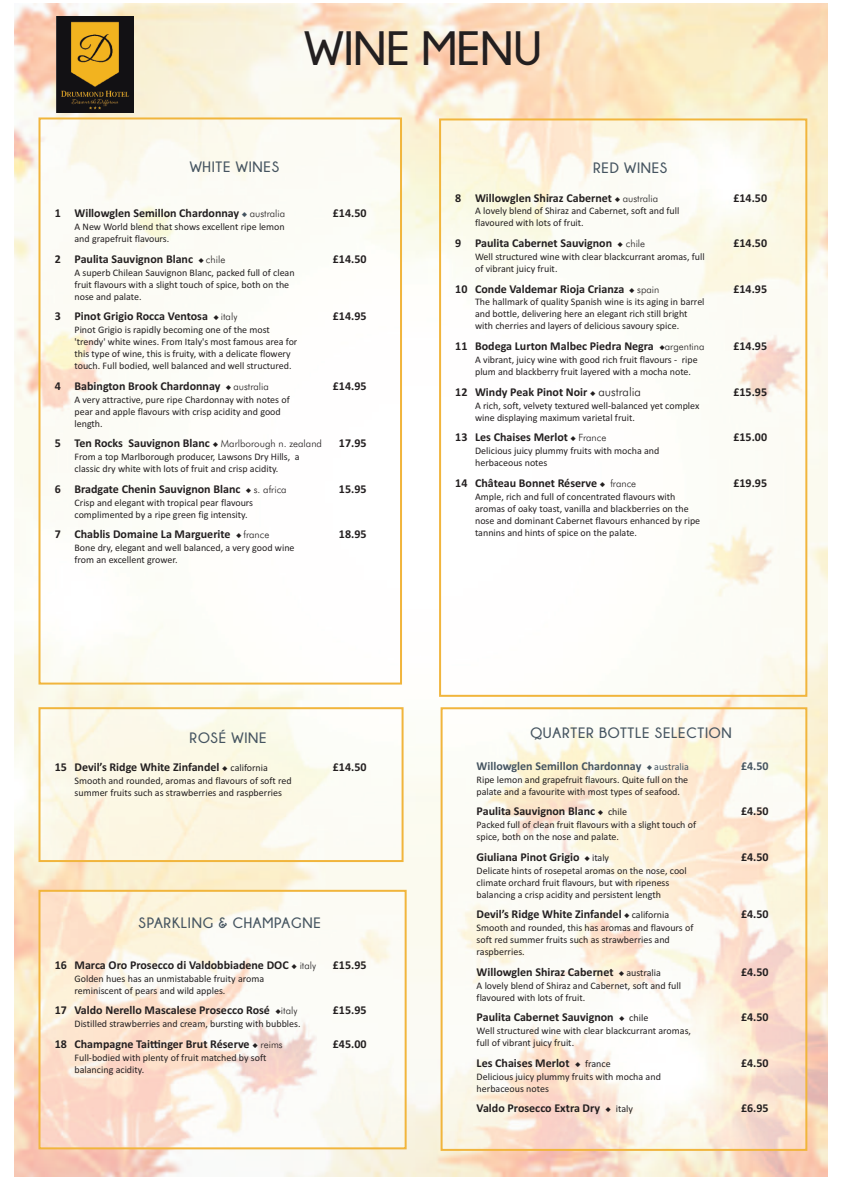
<style>
.page{position:relative;width:842px;height:1191px;background:#fff}
.page>*{position:absolute;margin:0;border:0;box-sizing:border-box;transform-origin:0 0}
.t1{font:700 48px "Champagne&Limousines";color:#231f20}
.t2{font:700 15px "Champagne&Limousines";letter-spacing:.05em;color:#455460}
.t3{font:700 12px "Calibri";color:#231f20}
.t4{font:700 12px "Calibri";color:#455460}
.t5{font:10px/12px "Calibri";color:#231f20}
.s1{font-family:"Monotype Sorts";font-weight:400;font-size:7px;color:#455460}
.s2{font-family:"Futura BT";font-weight:300;font-size:10px}
.s3{font-family:"Monotype Sorts";font-weight:400;font-size:7px}
.s4{font-weight:400;font-size:10px}
.s5{font-family:"Futura BT";font-weight:300}
</style>
<div class="page">
<img style="left:14px;top:4px;width:814px;height:1172px">
<img style="left:42px;top:120px;width:357px;height:561px">
<div style="left:39px;top:117px;width:363px;height:567px;border:2px solid #f1b53c"></div>
<img style="left:442px;top:121px;width:362px;height:573px">
<div style="left:439px;top:118px;width:368px;height:579px;border:2px solid #f1b53c"></div>
<img style="left:42px;top:710px;width:359px;height:149px">
<div style="left:39px;top:707px;width:365px;height:155px;border:2px solid #f1b53c"></div>
<img style="left:42px;top:892px;width:362px;height:254px">
<div style="left:39px;top:889px;width:368px;height:260px;border:2px solid #f1b53c"></div>
<img style="left:444px;top:710px;width:360px;height:437px">
<div style="left:441px;top:707px;width:366px;height:443px;border:2px solid #f1b53c"></div>
<img style="left:57px;top:17px;width:76px;height:95px">
<h1 class="t1" style="left:305px;top:22px;width:239px">WINE MENU</h1>
<h2 class="t2" style="left:190px;top:159px;width:91px">WHITE WINES</h2>
<p class="t3" style="left:55px;top:206px;width:232px">1 Willowglen Semillon chardonnay <span class="s1">U</span> <span class="s2">australia</span></p>
<p class="t3" style="left:333px;top:206px;width:35px">£14.50</p>
<p class="t5" style="left:75px;top:221px;width:212px">A New World blend that shows excellent ripe lemon and grapefruit flavours.</p>
<p class="t3" style="left:55px;top:252px;width:172px">2 Paulita Sauvignon Blanc <span class="s3">U</span> <span class="s2">chile</span></p>
<p class="t3" style="left:333px;top:252px;width:35px">£14.50</p>
<p class="t5" style="left:75px;top:266px;width:222px">A superb Chilean Sauvignon Blanc, packed full of clean fruit flavours with a slight touch of spice, both on the nose and palate.</p>
<p class="t3" style="left:55px;top:309px;width:184px">3 Pinot grigio rocca Ventosa <span class="s3">U</span> <span class="s2">italy</span></p>
<p class="t3" style="left:333px;top:309px;width:35px">£14.95</p>
<p class="t5" style="left:75px;top:324px;width:224px">Pinot Grigio is rapidly becoming one of the most 'trendy' white wines. From Italy's most famous area for this type of wine, this is fruity, with a delicate flowery touch. Full bodied, well balanced and well structured.</p>
<p class="t3" style="left:55px;top:379px;width:216px">4 Babington Brook chardonnay <span class="s3">U</span> <span class="s2">australia</span></p>
<p class="t3" style="left:333px;top:379px;width:35px">£14.95</p>
<p class="t5" style="left:75px;top:393px;width:217px">A very attractive, pure ripe Chardonnay with notes of pear and apple flavours with crisp acidity and good length.</p>
<p class="t3" style="left:55px;top:436px;width:269px">5 ten rocks Sauvignon Blanc <span class="s3">U</span> <span class="s2">Marlborough n. zealand</span></p>
<p class="t3" style="left:339px;top:436px;width:29px">17.95</p>
<p class="t5" style="left:75px;top:451px;width:227px">From a top Marlborough producer, Lawsons Dry Hills, a classic dry white with lots of fruit and crisp acidity.</p>
<p class="t3" style="left:55px;top:482px;width:234px">6 Bradgate chenin Sauvignon Blanc <span class="s3">U</span> <span class="s2">s. africa</span></p>
<p class="t3" style="left:339px;top:482px;width:29px">15.95</p>
<p class="t5" style="left:75px;top:496px;width:180px">Crisp and elegant with tropical pear flavours complimented by a ripe green fig intensity.</p>
<p class="t3" style="left:55px;top:527px;width:216px">7 chablis domaine la Marguerite <span class="s3">U</span> <span class="s2">france</span></p>
<p class="t3" style="left:339px;top:527px;width:29px">18.95</p>
<p class="t5" style="left:75px;top:542px;width:222px">Bone dry, elegant and well balanced, a very good wine from an excellent grower.</p>
<h2 class="t2" style="left:190px;top:729px;width:78px">ROSÉ WINE</h2>
<p class="t3" style="left:55px;top:760px;width:215px">15 devil’s ridge White Zinfandel <span class="s3">U</span> <span class="s4">california</span></p>
<p class="t3" style="left:333px;top:760px;width:35px">£14.50</p>
<p class="t5" style="left:75px;top:774px;width:219px">Smooth and rounded, aromas and flavours of soft red summer fruits such as strawberries and raspberries</p>
<h2 class="t2" style="left:138px;top:915px;width:184px">SPARKLING &amp; CHAMPAGNE</h2>
<p class="t3" style="left:55px;top:957px;width:263px">16 Marca oro Prosecco di Valdobbiadene doc <span class="s3">U</span> <span class="s2">italy</span></p>
<p class="t3" style="left:333px;top:957px;width:35px">£15.95</p>
<p class="t5" style="left:75px;top:972px;width:191px">Golden hues has an unmistabable fruity aroma reminiscent of pears and wild apples.</p>
<p class="t3" style="left:55px;top:1003px;width:244px">17 Valdo nerello Mascalese Prosecco rosé <span class="s3">U</span><span class="s2">italy</span></p>
<p class="t3" style="left:333px;top:1003px;width:35px">£15.95</p>
<p class="t5" style="left:75px;top:1017px;width:228px">Distilled strawberries and cream, bursting with bubbles.</p>
<p class="t3" style="left:55px;top:1036px;width:230px">18 champagne taittinger Brut réserve <span class="s3">U</span> <span class="s2">reims</span></p>
<p class="t3" style="left:333px;top:1036px;width:35px">£45.00</p>
<p class="t5" style="left:75px;top:1051px;width:193px">Full-bodied with plenty of fruit matched by soft balancing acidity.</p>
<h2 class="t2" style="left:593px;top:160px;width:76px">RED WINES</h2>
<p class="t3" style="left:455px;top:190px;width:204px">8 Willowglen Shiraz cabernet <span class="s3">U</span> <span class="s2">australia</span></p>
<p class="t3" style="left:733px;top:190px;width:35px">£14.50</p>
<p class="t5" style="left:475px;top:205px;width:206px">A lovely blend of Shiraz and Cabernet, soft and full flavoured with lots of fruit.</p>
<p class="t3" style="left:455px;top:236px;width:191px">9 Paulita cabernet Sauvignon <span class="s3">U</span> <span class="s2">chile</span></p>
<p class="t3" style="left:733px;top:236px;width:35px">£14.50</p>
<p class="t5" style="left:475px;top:250px;width:231px">Well structured wine with clear blackcurrant aromas, full of vibrant juicy fruit.</p>
<p class="t3" style="left:455px;top:281px;width:206px">10 conde Valdemar rioja crianza <span class="s3">U</span> <span class="s2">spain</span></p>
<p class="t3" style="left:733px;top:281px;width:35px">£14.95</p>
<p class="t5" style="left:475px;top:296px;width:231px">The hallmark of quality Spanish wine is its aging in barrel and bottle, delivering here an elegant rich still bright with cherries and layers of delicious savoury spice.</p>
<p class="t3" style="left:455px;top:339px;width:251px">11 Bodega lurton Malbec Piedra negra <span class="s3">U</span><span class="s2">argentina</span></p>
<p class="t3" style="left:733px;top:339px;width:35px">£14.95</p>
<p class="t5" style="left:475px;top:353px;width:224px">A vibrant, juicy wine with good rich fruit flavours - ripe plum and blackberry fruit layered with a mocha note.</p>
<p class="t3" style="left:455px;top:384px;width:187px">12 Windy Peak Pinot noir <span class="s3">U</span> <span class="s5">australia</span></p>
<p class="t3" style="left:733px;top:384px;width:35px">£15.95</p>
<p class="t5" style="left:475px;top:399px;width:226px">A rich, soft, velvety textured well-balanced yet complex wine displaying maximum varietal fruit.</p>
<p class="t3" style="left:455px;top:430px;width:153px">13 les chaises Merlot <span class="s3">U</span> <span class="s2">France</span></p>
<p class="t3" style="left:733px;top:430px;width:35px">£15.00</p>
<p class="t5" style="left:475px;top:444px;width:186px">Delicious juicy plummy fruits with mocha and herbaceous notes</p>
<p class="t3" style="left:455px;top:475px;width:182px">14 château Bonnet réserve <span class="s3">U</span> <span class="s2">france</span></p>
<p class="t3" style="left:733px;top:475px;width:35px">£19.95</p>
<p class="t5" style="left:475px;top:490px;width:227px">Ample, rich and full of concentrated flavours with aromas of oaky toast, vanilla and blackberries on the nose and dominant Cabernet flavours enhanced by ripe tannins and hints of spice on the palate.</p>
<h2 class="t2" style="left:530px;top:724px;width:203px">QUARTER BOTTLE SELECTION</h2>
<p class="t4" style="left:477px;top:759px;width:214px">Willowglen Semillon chardonnay <span class="s3">U</span> <span class="s4">australia</span></p>
<p class="t4" style="left:741px;top:759px;width:29px">£4.50</p>
<p class="t5" style="left:477px;top:773px;width:213px">Ripe lemon and grapefruit flavours. Quite full on the palate and a favourite with most types of seafood.</p>
<p class="t3" style="left:477px;top:804px;width:152px">Paulita Sauvignon Blanc <span class="s3">U</span> <span class="s4">chile</span></p>
<p class="t3" style="left:741px;top:804px;width:29px">£4.50</p>
<p class="t5" style="left:477px;top:819px;width:221px">Packed full of clean fruit flavours with a slight touch of spice, both on the nose and palate.</p>
<p class="t3" style="left:477px;top:849px;width:134px">giuliana Pinot grigio <span class="s3">U</span> <span class="s4">italy</span></p>
<p class="t3" style="left:741px;top:849px;width:29px">£4.50</p>
<p class="t5" style="left:477px;top:864px;width:212px">Delicate hints of rosepetal aromas on the nose, cool climate orchard fruit flavours, but with ripeness balancing a crisp acidity and persistent length</p>
<p class="t3" style="left:477px;top:907px;width:194px">devil’s ridge White Zinfandel <span class="s3">U</span> <span class="s4">california</span></p>
<p class="t3" style="left:741px;top:907px;width:29px">£4.50</p>
<p class="t5" style="left:477px;top:922px;width:218px">Smooth and rounded, this has aromas and flavours of soft red summer fruits such as strawberries and raspberries.</p>
<p class="t3" style="left:477px;top:964px;width:186px">Willowglen Shiraz cabernet <span class="s3">U</span> <span class="s4">australia</span></p>
<p class="t3" style="left:741px;top:964px;width:29px">£4.50</p>
<p class="t5" style="left:477px;top:979px;width:206px">A lovely blend of Shiraz and Cabernet, soft and full flavoured with lots of fruit.</p>
<p class="t3" style="left:477px;top:1010px;width:173px">Paulita cabernet Sauvignon <span class="s3">U</span> <span class="s4">chile</span></p>
<p class="t3" style="left:741px;top:1010px;width:29px">£4.50</p>
<p class="t5" style="left:477px;top:1025px;width:216px">Well structured wine with clear blackcurrant aromas, full of vibrant juicy fruit.</p>
<p class="t3" style="left:477px;top:1055px;width:136px">les chaises Merlot <span class="s3">U</span> <span class="s4">france</span></p>
<p class="t3" style="left:741px;top:1055px;width:29px">£4.50</p>
<p class="t5" style="left:477px;top:1070px;width:186px">Delicious juicy plummy fruits with mocha and herbaceous notes</p>
<p class="t3" style="left:477px;top:1101px;width:158px">Valdo Prosecco extra dry <span class="s3">U</span> <span class="s4">italy</span></p>
<p class="t3" style="left:741px;top:1101px;width:29px">£6.95</p>
</div>
